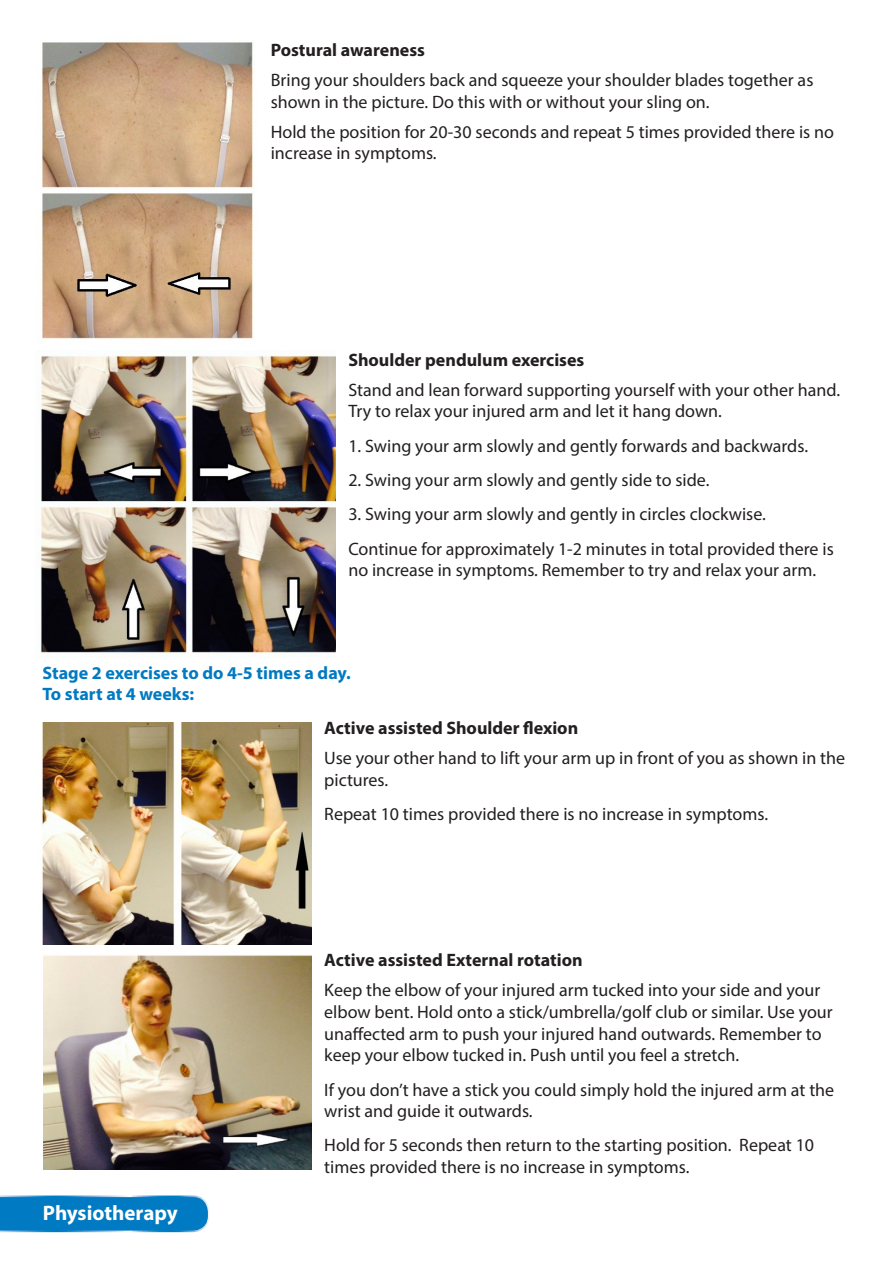
<style>
.page{position:relative;width:893px;height:1263px;background:#fff}
.page>*{position:absolute;margin:0;border:0;box-sizing:border-box;transform-origin:0 0}
.t1{font:700 21px "Myriad Pro";color:#fff}
.t2{font:18px/21.6px "Myriad Pro";color:#231f20}
.t3{font:700 18px "Myriad Pro";color:#231f20}
.t4{font:700 18px "Myriad Pro";color:#007ac2}
</style>
<div class="page">
<img style="left:42px;top:42px;width:211px;height:297px">
<img style="left:41px;top:355px;width:295px;height:299px">
<img style="left:41px;top:723px;width:270px;height:221px">
<img style="left:43px;top:955px;width:268px;height:214px">
<svg style="left:0;top:1195px;width:209px;height:37px;background:#0f81c5"></svg>
<p class="t3" style="left:271px;top:38px;width:156px">Postural awareness</p>
<p class="t2" style="left:271px;top:69px;width:544px">Bring your shoulders back and squeeze your shoulder blades together as shown in the picture. Do this with or without your sling on.</p>
<p class="t2" style="left:271px;top:121px;width:565px">Hold the position for 20-30 seconds and repeat 5 times provided there is no increase in symptoms.</p>
<p class="t3" style="left:348px;top:348px;width:237px">Shoulder pendulum exercises</p>
<p class="t2" style="left:348px;top:379px;width:493px">Stand and lean forward supporting yourself with your other hand.<br>Try to relax your injured arm and let it hang down.</p>
<p class="t2" style="left:348px;top:435px;width:461px">1. Swing your arm slowly and gently forwards and backwards.</p>
<p class="t2" style="left:348px;top:469px;width:363px">2. Swing your arm slowly and gently side to side.</p>
<p class="t2" style="left:348px;top:503px;width:419px">3. Swing your arm slowly and gently in circles clockwise.</p>
<p class="t2" style="left:348px;top:538px;width:487px">Continue for approximately 1-2 minutes in total provided there is no increase in symptoms. Remember to try and relax your arm.</p>
<p class="t4" style="left:43px;top:661px;width:310px">Stage 2 exercises to do 4-5 times a day.</p>
<p class="t4" style="left:43px;top:682px;width:153px">To start at 4 weeks:</p>
<p class="t3" style="left:324px;top:716px;width:255px">Active assisted Shoulder flexion</p>
<p class="t2" style="left:324px;top:747px;width:522px">Use your other hand to lift your arm up in front of you as shown in the pictures.</p>
<p class="t2" style="left:324px;top:803px;width:445px">Repeat 10 times provided there is no increase in symptoms.</p>
<p class="t1" style="left:43px;top:1199px;width:137px">Physiotherapy</p>
<p class="t3" style="left:324px;top:948px;width:260px">Active assisted External rotation</p>
<p class="t2" style="left:324px;top:979px;width:510px">Keep the elbow of your injured arm tucked into your side and your elbow bent. Hold onto a stick/umbrella/golf club or similar. Use your unaffected arm to push your injured hand outwards. Remember to keep your elbow tucked in. Push until you feel a stretch.</p>
<p class="t2" style="left:324px;top:1078px;width:512px">If you don’t have a stick you could simply hold the injured arm at the wrist and guide it outwards.</p>
<p class="t2" style="left:324px;top:1134px;width:491px">Hold for 5 seconds then return to the starting position. Repeat 10 times provided there is no increase in symptoms.</p>
</div>
